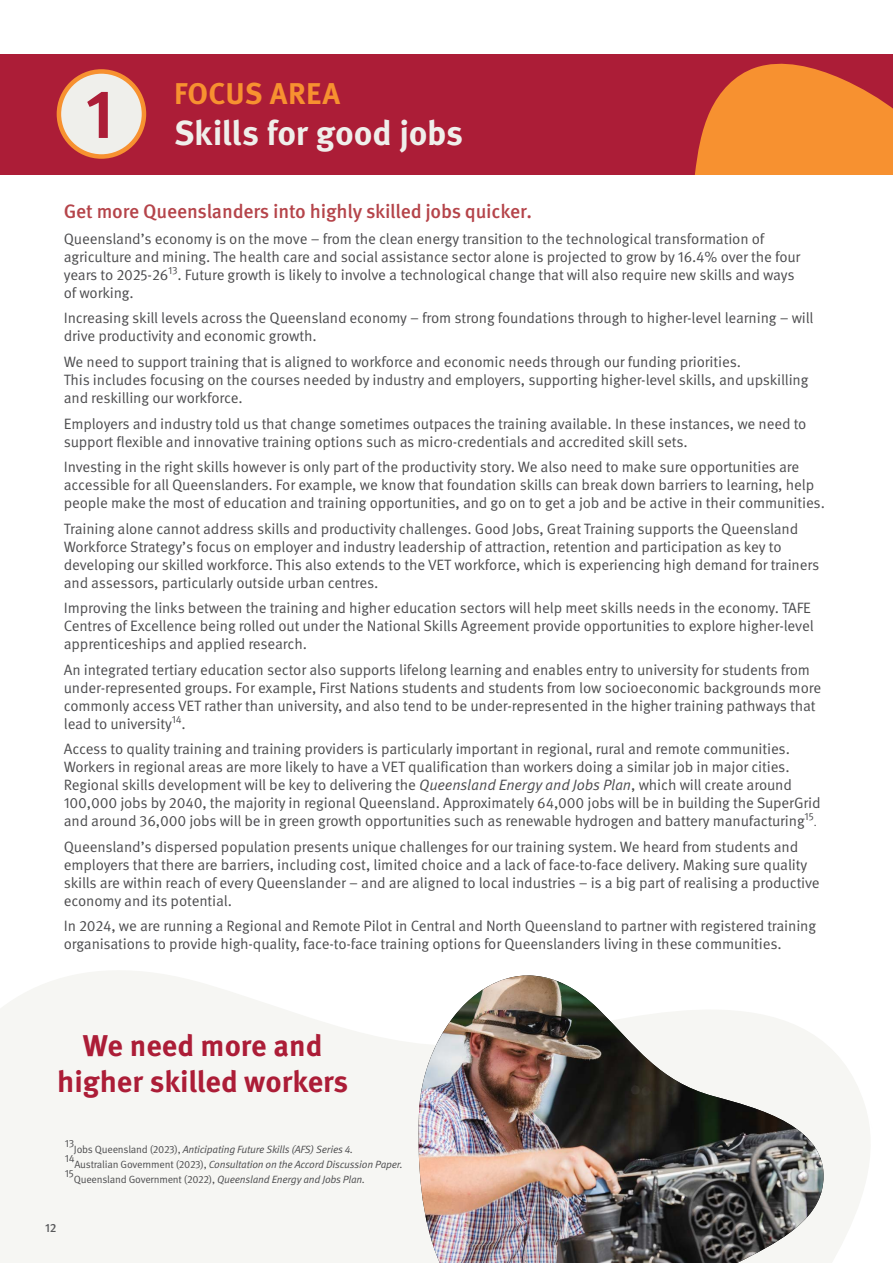
<style>
.page{position:relative;width:893px;height:1263px;background:#fff}
.page>*{position:absolute;margin:0;border:0;box-sizing:border-box;transform-origin:0 0}
.t1{font:700 69px "Meta Pro";color:#ac1d37}
.t2{font:700 34.5px "Meta Pro";letter-spacing:-.01em;color:#efefeb}
.t3{font:700 30px/36px "Meta Pro";color:#ac1d37;text-align:center}
.t4{font:700 30px "Meta Pro";letter-spacing:.005em;color:#f79130}
.t5{font:500 19.5px "Meta Pro";letter-spacing:-.01em;color:#b5444a}
.t6{font:15px/18px "Meta Pro Norm";letter-spacing:-.01em;color:#4d4d4f}
.t7{font:500 12px "Meta Pro";color:#58595b}
.t8{font:10.5px "Meta Pro Norm Ita";letter-spacing:-.02em;color:#4d4d4f}
.t9{font:10.5px "Meta Pro Norm";color:#4d4d4f}
.s1{font-family:"Meta Pro Norm Ita"}
.s2{font-family:"Meta Pro Norm"}
</style>
<div class="page">
<hr style="left:892px;top:567px;width:1px;height:696px;background:#e2e3e4">
<svg style="left:0;top:903px;width:893px;height:360px;fill:#f6f6f3"></svg>
<div style="left:0;top:54px;width:893px;height:121px;background:#ac1d37"></div>
<div style="left:59px;top:71px;width:85px;height:85px;background:#efefeb;border-radius:50%"></div>
<div style="left:57px;top:69px;width:89px;height:90px;border:4px solid #f79130;border-radius:50%"></div>
<svg style="left:695px;top:63px;width:198px;height:111px"></svg>
<svg style="left:415px;top:923px;width:419px;height:340px"></svg>
<img style="left:417px;top:975px;width:408px;height:288px">
<h1 class="t1" style="left:86px;top:60px;width:30px">1</h1>
<h3 class="t4" style="left:174px;top:70px;width:167px">FOCUS AREA</h3>
<h2 class="t2" style="left:174px;top:106px;width:290px">Skills for good jobs</h2>
<h3 class="t5" style="left:64px;top:197px;width:470px">Get more Queenslanders into highly skilled jobs quicker.</h3>
<p class="t6" style="left:64px;top:229px;width:738px">Queensland’s economy is on the move – from the clean energy transition to the technological transformation of agriculture and mining. The health care and social assistance sector alone is projected to grow by 16.4% over the four years to 2025-26<sup>13</sup>. Future growth is likely to involve a technological change that will also require new skills and ways of working.</p>
<p class="t6" style="left:64px;top:308px;width:751px">Increasing skill levels across the Queensland economy – from strong foundations through to higher-level learning – will drive productivity and economic growth.</p>
<p class="t6" style="left:64px;top:352px;width:746px">We need to support training that is aligned to workforce and economic needs through our funding priorities.<br>This includes focusing on the courses needed by industry and employers, supporting higher-level skills, and upskilling and reskilling our workforce.</p>
<p class="t6" style="left:64px;top:413px;width:744px">Employers and industry told us that change sometimes outpaces the training available. In these instances, we need to support flexible and innovative training options such as micro-credentials and accredited skill sets.</p>
<p class="t6" style="left:64px;top:457px;width:763px">Investing in the right skills however is only part of the productivity story. We also need to make sure opportunities are accessible for all Queenslanders. For example, we know that foundation skills can break down barriers to learning, help people make the most of education and training opportunities, and go on to get a job and be active in their communities.</p>
<p class="t6" style="left:64px;top:518px;width:757px">Training alone cannot address skills and productivity challenges. Good Jobs, Great Training supports the Queensland Workforce Strategy’s focus on employer and industry leadership of attraction, retention and participation as key to developing our skilled workforce. This also extends to the VET workforce, which is experiencing high demand for trainers and assessors, particularly outside urban centres.</p>
<p class="t6" style="left:64px;top:598px;width:751px">Improving the links between the training and higher education sectors will help meet skills needs in the economy. TAFE<br>Centres of Excellence being rolled out under the National Skills Agreement provide opportunities to explore higher-level apprenticeships and applied research.</p>
<p class="t6" style="left:64px;top:659px;width:759px">An integrated tertiary education sector also supports lifelong learning and enables entry to university for students from under-represented groups. For example, First Nations students and students from low socioeconomic backgrounds more commonly access VET rather than university, and also tend to be under-represented in the higher training pathways that lead to university<sup>14</sup>.</p>
<p class="t6" style="left:64px;top:739px;width:758px">Access to quality training and training providers is particularly important in regional, rural and remote communities.<br>Workers in regional areas are more likely to have a VET qualification than workers doing a similar job in major cities.<br>Regional skills development will be key to delivering the <span class="s1">Queensland Energy and Jobs Plan</span>, which will create around 100,000 jobs by 2040, the majority in regional Queensland. Approximately 64,000 jobs will be in building the SuperGrid and around 36,000 jobs will be in green growth opportunities such as renewable hydrogen and battery manufacturing<sup>15</sup></p>
<p class="t9" style="left:814px;top:814px;width:4px">.</p>
<p class="t6" style="left:64px;top:836px;width:757px">Queensland’s dispersed population presents unique challenges for our training system. We heard from students and employers that there are barriers, including cost, limited choice and a lack of face-to-face delivery. Making sure quality skills are within reach of every Queenslander – and are aligned to local industries – is a big part of realising a productive economy and its potential.</p>
<p class="t6" style="left:64px;top:916px;width:754px">In 2024, we are running a Regional and Remote Pilot in Central and North Queensland to partner with registered training organisations to provide high-quality, face-to-face training options for Queenslanders living in these communities.</p>
<h3 class="t3" style="left:57px;top:1026px;width:293px">We need more and higher skilled workers</h3>
<p class="t9" style="left:65px;top:1136px;width:11px">13</p>
<p class="t8" style="left:74px;top:1142px;width:281px"><span class="s2">Jobs Queensland (2023),</span> Anticipating Future Skills (AFS) Series 4.</p>
<p class="t9" style="left:65px;top:1151px;width:11px">14</p>
<p class="t8" style="left:74px;top:1157px;width:330px"><span class="s2">Australian Government (2023),</span> Consultation on the Accord Discussion Paper.</p>
<p class="t9" style="left:65px;top:1166px;width:11px">15</p>
<p class="t8" style="left:74px;top:1172px;width:293px"><span class="s2">Queensland Government (2022),</span> Queensland Energy and Jobs Plan.</p>
<p class="t7" style="left:45px;top:1219px;width:13px">12</p>
</div>
